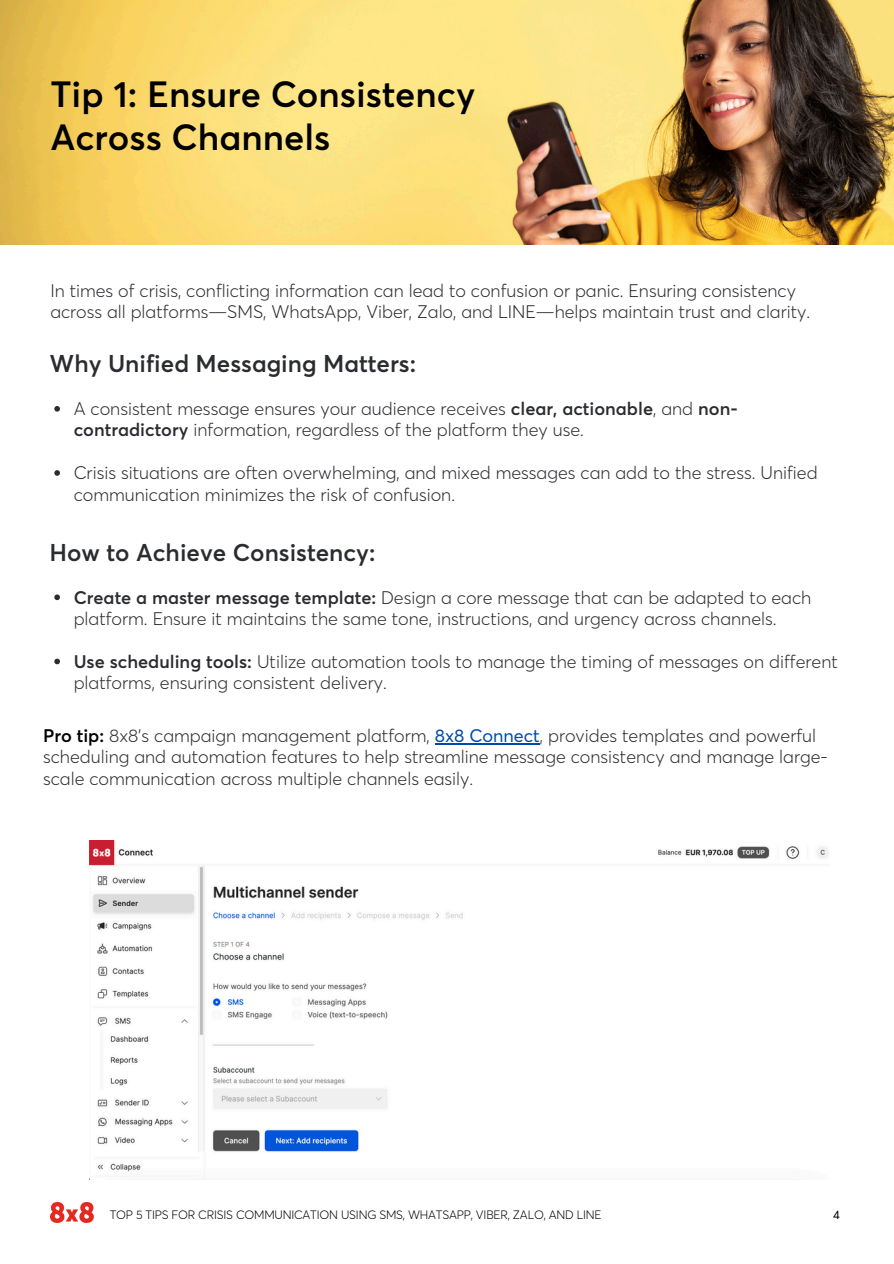
<style>
.page{position:relative;width:894px;height:1264px;background:#fff}
.page>*{position:absolute;margin:0;border:0;box-sizing:border-box;transform-origin:0 0}
.t1{font:600 36px/42.8px "Averta";color:#000}
.t2{font:600 24px "Averta";color:#2b2c30}
.t3{font:300 18px/21.3px "Averta";color:#2b2c30}
.t4{font:300 12px "Averta";letter-spacing:-.015em;color:#000}
.t5{font:12px "Averta";color:#000}
.s1{font-weight:600}
.s2{font-weight:600;color:#000}
.s3{font-weight:400;color:#004aad}
</style>
<div class="page">
<img style="left:50px;top:1202px;width:43px;height:20px">
<img style="left:89px;top:840px;width:739px;height:339px">
<img style="left:0;top:0;width:893px;height:245px">
<svg style="left:54px;top:406px;width:6px;height:5px"></svg>
<svg style="left:54px;top:470px;width:6px;height:6px"></svg>
<svg style="left:54px;top:594px;width:6px;height:6px"></svg>
<svg style="left:54px;top:658px;width:6px;height:6px"></svg>
<hr style="left:434px;top:743px;width:105px;height:1px;background:#004aad">
<p class="t1" style="left:50px;top:73px;width:426px">Tip 1: Ensure Consistency<br>Across Channels</p>
<p class="t3" style="left:50px;top:280px;width:761px">In times of crisis, conflicting information can lead to confusion or panic. Ensuring consistency across all platforms—SMS, WhatsApp, Viber, Zalo, and LINE—helps maintain trust and clarity.</p>
<h2 class="t2" style="left:49px;top:349px;width:368px">Why Unified Messaging Matters:</h2>
<p class="t3" style="left:74px;top:398px;width:665px">A consistent message ensures your audience receives <span class="s1">clear, actionable</span>, and <span class="s1">non&shy;contradictory</span> information, regardless of the platform they use.</p>
<p class="t3" style="left:74px;top:462px;width:745px">Crisis situations are often overwhelming, and mixed messages can add to the stress. Unified communication minimizes the risk of confusion.</p>
<h3 class="t2" style="left:49px;top:537px;width:327px">How to Achieve Consistency:</h3>
<p class="t3" style="left:74px;top:586px;width:739px"><span class="s1">Create a master message template:</span> Design a core message that can be adapted to each platform. Ensure it maintains the same tone, instructions, and urgency across channels.</p>
<p class="t3" style="left:74px;top:650px;width:765px"><span class="s1">Use scheduling tools:</span> Utilize automation tools to manage the timing of messages on different platforms, ensuring consistent delivery.</p>
<p class="t3" style="left:43px;top:724px;width:786px"><span class="s2">Pro tip:</span> 8x8’s campaign management platform, <span class="s3">8x8 Connect</span>, provides templates and powerful scheduling and automation features to help streamline message consistency and manage large&shy;scale communication across multiple channels easily.</p>
<p class="t4" style="left:110px;top:1206px;width:493px">TOP 5 TIPS FOR CRISIS COMMUNICATION USING SMS, WHATSAPP, VIBER, ZALO, AND LINE</p>
<p class="t5" style="left:833px;top:1206px;width:8px">4</p>
</div>
